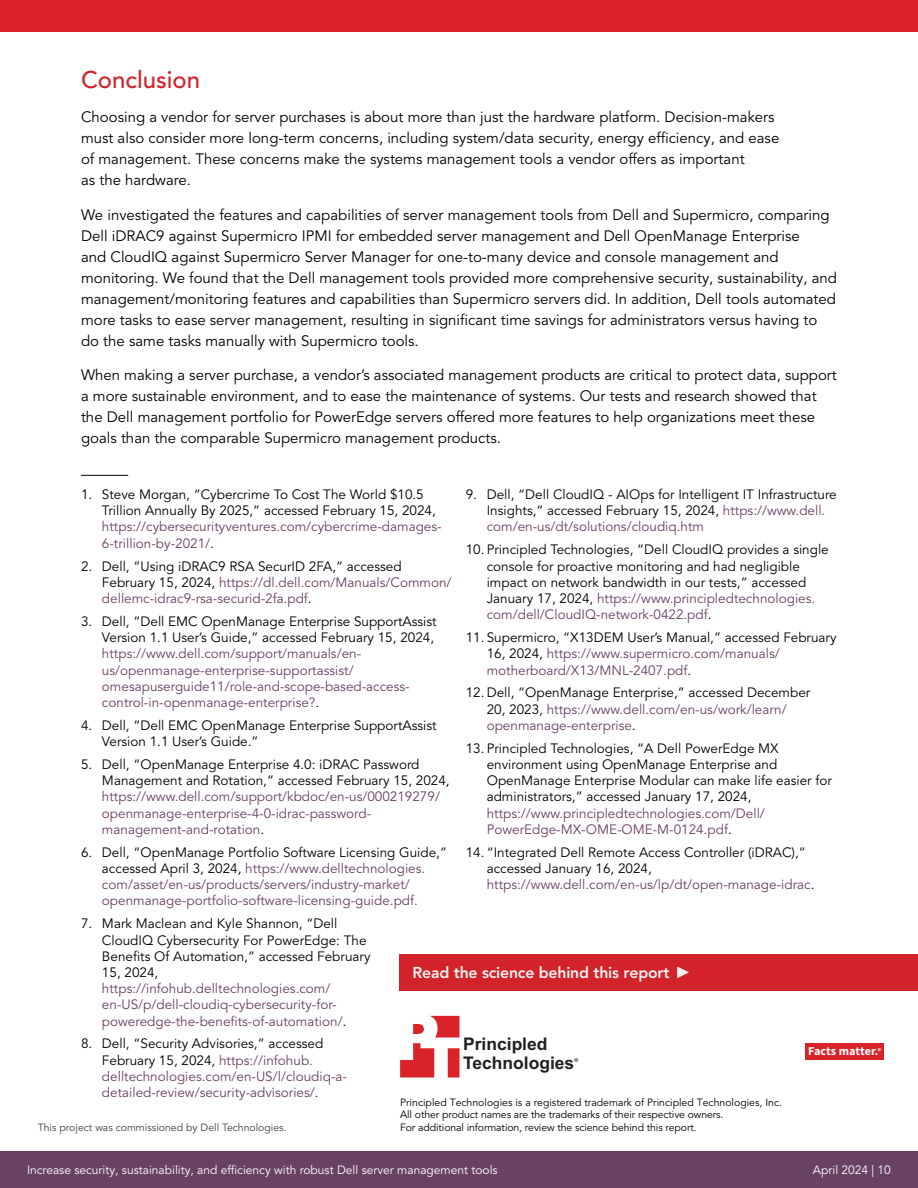
<style>
.page{position:relative;width:918px;height:1188px;background:#fff}
.page>*{position:absolute;margin:0;border:0;box-sizing:border-box;transform-origin:0 0}
.t1{font:500 24px "Avenir LT Pro";color:#d2232a}
.t2{font:700 17.4px/18.6px "Arial";color:#231f20}
.t3{font:800 15.75px "Avenir LT Pro";letter-spacing:-.01em;color:#f1f1f2}
.t4{font:15px/21px "Avenir LT Pro";color:#000}
.t5{font:13.5px/16.2px "Avenir LT Pro";color:#694263}
.t6{font:13.5px/16.2px "Avenir LT Pro";color:#000}
.t7{font:700 12.15px "Source Sans Pro";color:#fff}
.t8{font:12px "Avenir LT Pro";color:#fff}
.t9{font:10.5px/12.6px "Avenir LT Pro";letter-spacing:-.01em;color:#000}
.t10{font:10.5px "Avenir LT Pro";color:#414042}
.t11{font:700 5.25px "Arial";color:#231f20}
.s1{color:#000}
.s2{color:#694263}
.s3{font-weight:600;font-size:8.55px}
</style>
<div class="page">
<hr style="left:81px;top:475px;width:47px;height:1px;background:#000">
<svg style="left:400px;top:1016px;width:59px;height:62px"></svg>
<div style="left:805px;top:1043px;width:78px;height:17px;background:#da2229"></div>
<div style="left:399px;top:954px;width:519px;height:37px;background:#d2232a"></div>
<svg style="left:677px;top:966px;width:12px;height:12px"></svg>
<div style="left:756px;top:1151px;width:162px;height:37px;background:#694263"></div>
<div style="left:0;top:1151px;width:756px;height:37px;background:#694263"></div>
<div style="left:0;top:0;width:918px;height:32px;background:#da2128"></div>
<h1 class="t1" style="left:81px;top:65px;width:121px">Conclusion</h1>
<p class="t4" style="left:81px;top:107px;width:700px">Choosing a vendor for server purchases is about more than just the hardware platform. Decision-makers must also consider more long-term concerns, including system/data security, energy efficiency, and ease of management. These concerns make the systems management tools a vendor offers as important<br>as the hardware.</p>
<p class="t4" style="left:81px;top:205px;width:758px">We investigated the features and capabilities of server management tools from Dell and Supermicro, comparing Dell iDRAC9 against Supermicro IPMI for embedded server management and Dell OpenManage Enterprise<br>and CloudIQ against Supermicro Server Manager for one-to-many device and console management and monitoring. We found that the Dell management tools provided more comprehensive security, sustainability, and management/monitoring features and capabilities than Supermicro servers did. In addition, Dell tools automated more tasks to ease server management, resulting in significant time savings for administrators versus having to do the same tasks manually with Supermicro tools.</p>
<p class="t4" style="left:81px;top:365px;width:757px">When making a server purchase, a vendor’s associated management products are critical to protect data, support a more sustainable environment, and to ease the maintenance of systems. Our tests and research showed that the Dell management portfolio for PowerEdge servers offered more features to help organizations meet these goals than the comparable Supermicro management products.</p>
<p class="t6" style="left:102px;top:487px;width:335px;text-indent:-21px">1. Steve Morgan, “Cybercrime To Cost The World $10.5<br>Trillion Annually By 2025,” accessed February 15, 2024,</p>
<p class="t5" style="left:102px;top:519px;width:341px">https://cybersecurityventures.com/cybercrime-damages-<br>6-trillion-by-2021/<span class="s1">.</span></p>
<p class="t5" style="left:102px;top:558px;width:351px;text-indent:-21px"><span class="s1">2. Dell, “Using iDRAC9 RSA SecurID 2FA,” accessed<br>February 15, 2024,</span> https://dl.dell.com/Manuals/Common/ dellemc-idrac9-rsa-securid-2fa.pdf<span class="s1">.</span></p>
<p class="t6" style="left:81px;top:613px;width:357px;text-align:right">3. Dell, “Dell EMC OpenManage Enterprise SupportAssist<br>Version 1.1 User’s Guide,” accessed February 15, 2024,</p>
<p class="t5" style="left:102px;top:646px;width:309px">https://www.dell.com/support/manuals/en&shy;us/openmanage-enterprise-supportassist/ omesapuserguide11/role-and-scope-based-access&shy;control-in-openmanage-enterprise?<span class="s1">.</span></p>
<p class="t6" style="left:102px;top:717px;width:336px;text-indent:-21px">4. Dell, “Dell EMC OpenManage Enterprise SupportAssist<br>Version 1.1 User’s Guide.”</p>
<p class="t6" style="left:102px;top:757px;width:349px;text-indent:-21px">5. Dell, “OpenManage Enterprise 4.0: iDRAC Password<br>Management and Rotation,” accessed February 15, 2024,</p>
<p class="t5" style="left:102px;top:789px;width:340px">https://www.dell.com/support/kbdoc/en-us/000219279/ openmanage-enterprise-4-0-idrac-password&shy;management-and-rotation<span class="s1">.</span></p>
<p class="t5" style="left:102px;top:844px;width:347px;text-indent:-21px"><span class="s1">6. Dell, “OpenManage Portfolio Software Licensing Guide,” accessed April 3, 2024,</span> https://www.delltechnologies. com/asset/en-us/products/servers/industry-market/ openmanage-portfolio-software-licensing-guide.pdf.</p>
<p class="t6" style="left:102px;top:916px;width:270px;text-indent:-21px">7. Mark Maclean and Kyle Shannon, “Dell CloudIQ Cybersecurity For PowerEdge: The Benefits Of Automation,” accessed February 15, 2024,</p>
<p class="t5" style="left:102px;top:981px;width:246px">https://infohub.delltechnologies.com/ en-US/p/dell-cloudiq-cybersecurity-for&shy;poweredge-the-benefits-of-automation/<span class="s1">.</span></p>
<p class="t5" style="left:102px;top:1036px;width:247px;text-indent:-21px"><span class="s1">8. Dell, “Security Advisories,” accessed February 15, 2024,</span> https://infohub. delltechnologies.com/en-US/l/cloudiq-a&shy;detailed-review/security-advisories/<span class="s1">.</span></p>
<p class="t6" style="left:487px;top:487px;width:352px;text-indent:-21px">9. Dell, “Dell CloudIQ - AIOps for Intelligent IT Infrastructure<br>Insights,“ accessed February 15, 2024, <span class="s2">https://www.dell. com/en-us/dt/solutions/cloudiq.htm</span></p>
<p class="t6" style="left:487px;top:542px;width:344px;text-indent:-21px">10. Principled Technologies, “Dell CloudIQ provides a single console for proactive monitoring and had negligible impact on network bandwidth in our tests,” accessed January 17, 2024, <span class="s2">https://www.principledtechnologies. com/dell/CloudIQ-network-0422.pdf</span>.</p>
<p class="t5" style="left:487px;top:630px;width:351px;text-indent:-21px"><span class="s1">11. Supermicro, “X13DEM User’s Manual,” accessed February<br>16, 2024,</span> https://www.supermicro.com/manuals/ motherboard/X13/MNL-2407.pdf<span class="s1">.</span></p>
<p class="t5" style="left:487px;top:685px;width:325px;text-indent:-21px"><span class="s1">12. Dell, “OpenManage Enterprise,” accessed December<br>20, 2023,</span> https://www.dell.com/en-us/work/learn/ openmanage-enterprise<span class="s1">.</span></p>
<p class="t6" style="left:487px;top:740px;width:347px;text-indent:-21px">13. Principled Technologies, “A Dell PowerEdge MX environment using OpenManage Enterprise and OpenManage Enterprise Modular can make life easier for administrators,” accessed January 17, 2024,</p>
<p class="t5" style="left:487px;top:805px;width:280px">https://www.principledtechnologies.com/Dell/<br>PowerEdge-MX-OME-OME-M-0124.pdf<span class="s1">.</span></p>
<p class="t6" style="left:487px;top:844px;width:329px;text-indent:-21px">14. “Integrated Dell Remote Access Controller (iDRAC),” accessed January 16, 2024, <span class="s2">https://www.dell.com/en-us/lp/dt/open-manage-idrac</span>.</p>
<p class="t3" style="left:413px;top:964px;width:259px">Read the science behind this report</p>
<p class="t2" style="left:463px;top:1036px;width:113px">Principled<br>Technologies</p>
<p class="t7" style="left:808px;top:1043px;width:74px">Facts matter.<span class="s3">®</span></p>
<p class="t11" style="left:574px;top:1057px;width:5px">®</p>
<p class="t9" style="left:400px;top:1096px;width:383px">Principled Technologies is a registered trademark of Principled Technologies, Inc.<br>All other product names are the trademarks of their respective owners.<br>For additional information, review the science behind this report.</p>
<p class="t10" style="left:38px;top:1121px;width:250px">This project was commissioned by Dell Technologies.</p>
<p class="t8" style="left:27px;top:1163px;width:472px">Increase security, sustainability, and efficiency with robust Dell server management tools</p>
<p class="t8" style="left:813px;top:1163px;width:80px">April 2024 | 10</p>
</div>
